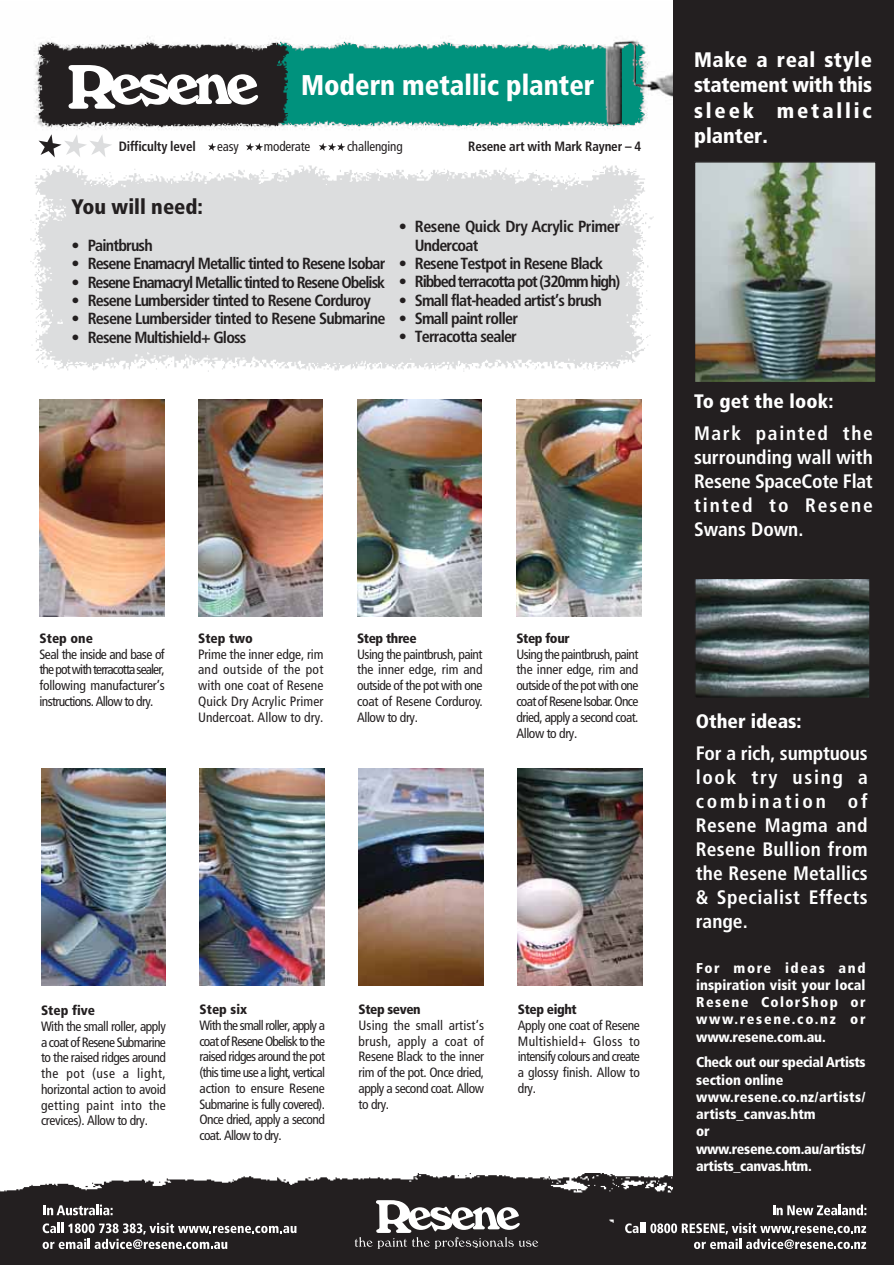
<style>
.page{position:relative;width:894px;height:1265px;background:#fff}
.page>*{position:absolute;margin:0;border:0;box-sizing:border-box;transform-origin:0 0}
.t1{font:900 condensed 28.5px "Frutiger";color:#fff;scale:.95 1}
.t2{font:900 condensed 21px/25.5px "Frutiger";letter-spacing:.015em;color:#fff;text-align:justify}
.t3{font:900 condensed 21px "Frutiger";color:#231f20}
.t4{font:700 condensed 19.5px/24px "Frutiger";letter-spacing:.005em;color:#fff;text-align:justify}
.t5{font:900 condensed 19.5px "Frutiger";color:#fff}
.t6{font:700 condensed 16.2px "Frutiger";letter-spacing:-.05em;color:#231f20}
.t7{font:700 condensed 16.2px/18.3px "Frutiger";letter-spacing:-.03em;color:#231f20}
.t8{font:700 condensed 16.2px "Frutiger";letter-spacing:-.07em;color:#231f20}
.t9{font:900 condensed 14.25px/17.2px "Frutiger";letter-spacing:-.01em;color:#fff;text-align:justify}
.t10{font:condensed 13.5px/15.8px "Frutiger";letter-spacing:-.03em;color:#231f20;text-align:justify}
.t11{font:900 condensed 13.5px "Frutiger";letter-spacing:-.03em;color:#231f20}
.t12{font:700 condensed 13.5px "Frutiger";letter-spacing:-.015em;color:#231f20}
.t13{font:condensed 13.5px "Frutiger";letter-spacing:-.01em;color:#231f20}
.t14{font:900 condensed 13.5px "Frutiger";color:#231f20}
</style>
<div class="page">
<img style="left:0;top:1173px;width:674px;height:91px">
<img style="left:39px;top:1px;width:635px;height:44px">
<svg style="left:355px;top:1200px;width:183px;height:48px"></svg>
<div style="left:674px;top:0;width:220px;height:1264px;background:#231f20"></div>
<img style="left:40px;top:401px;width:124px;height:215px">
<img style="left:198px;top:401px;width:125px;height:215px">
<img style="left:357px;top:401px;width:125px;height:215px">
<img style="left:516px;top:401px;width:125px;height:215px">
<img style="left:41px;top:768px;width:125px;height:218px">
<img style="left:200px;top:768px;width:124px;height:218px">
<img style="left:359px;top:768px;width:124px;height:218px">
<img style="left:518px;top:768px;width:125px;height:218px">
<img style="left:697px;top:580px;width:171px;height:116px">
<div style="left:694px;top:577px;width:177px;height:122px;border:2px solid #231f20"></div>
<img style="left:30px;top:45px;width:846px;height:356px">
<svg style="left:39px;top:134px;width:73px;height:23px"></svg>
<svg style="left:319px;top:143px;width:26px;height:8px"></svg>
<svg style="left:246px;top:143px;width:17px;height:8px"></svg>
<svg style="left:208px;top:143px;width:8px;height:8px"></svg>
<svg style="left:43px;top:1222px;width:254px;height:27px;background:#5b5859"></svg>
<svg style="left:625px;top:1222px;width:241px;height:27px"></svg>
<svg style="left:43px;top:1204px;width:70px;height:11px"></svg>
<svg style="left:773px;top:1204px;width:93px;height:11px"></svg>
<h1 class="t1" style="left:301px;top:74px;width:310px">Modern metallic planter</h1>
<p class="t12" style="left:119px;top:141px;width:79px">Difficulty level</p>
<p class="t10" style="left:217px;top:140px;width:23px">easy</p>
<p class="t13" style="left:264px;top:141px;width:48px">moderate</p>
<p class="t13" style="left:347px;top:141px;width:57px">challenging</p>
<p class="t12" style="left:468px;top:141px;width:175px">Resene art with Mark Rayner – 4</p>
<h2 class="t3" style="left:72px;top:198px;width:133px">You will need:</h2>
<p class="t6" style="left:72px;top:239px;width:83px">• Paintbrush</p>
<p class="t6" style="left:72px;top:257px;width:315px">• Resene Enamacryl Metallic tinted to Resene Isobar</p>
<p class="t6" style="left:72px;top:275px;width:315px">• Resene Enamacryl Metallic tinted to Resene Obelisk</p>
<p class="t6" style="left:72px;top:294px;width:301px">• Resene Lumbersider tinted to Resene Corduroy</p>
<p class="t6" style="left:72px;top:312px;width:315px">• Resene Lumbersider tinted to Resene Submarine</p>
<p class="t6" style="left:72px;top:330px;width:176px">• Resene Multishield+ Gloss</p>
<p class="t7" style="left:415px;top:219px;width:207px;text-indent:-16px">• Resene Quick Dry Acrylic Primer<br>Undercoat</p>
<p class="t6" style="left:399px;top:257px;width:206px">• Resene Testpot in Resene Black</p>
<p class="t8" style="left:399px;top:275px;width:223px">• Ribbed terracotta pot (320mm high)</p>
<p class="t6" style="left:399px;top:293px;width:205px">• Small flat-headed artist’s brush</p>
<p class="t6" style="left:399px;top:312px;width:121px">• Small paint roller</p>
<p class="t6" style="left:399px;top:330px;width:120px">• Terracotta sealer</p>
<p class="t11" style="left:40px;top:633px;width:55px">Step one</p>
<p class="t10" style="left:40px;top:647px;width:127px">Seal the inside and base of the pot with terracotta sealer, following manufacturer’s instructions. Allow to dry.</p>
<p class="t11" style="left:198px;top:633px;width:56px">Step two</p>
<p class="t10" style="left:198px;top:647px;width:127px">Prime the inner edge, rim and outside of the pot with one coat of Resene Quick Dry Acrylic Primer Undercoat. Allow to dry.</p>
<p class="t11" style="left:357px;top:633px;width:61px">Step three</p>
<p class="t10" style="left:357px;top:647px;width:127px">Using the paintbrush, paint the inner edge, rim and outside of the pot with one coat of Resene Corduroy.<br>Allow to dry.</p>
<p class="t11" style="left:516px;top:633px;width:55px">Step four</p>
<p class="t10" style="left:516px;top:647px;width:124px">Using the paintbrush, paint the inner edge, rim and outside of the pot with one coat of Resene Isobar. Once dried, apply a second coat.<br>Allow to dry.</p>
<p class="t14" style="left:41px;top:1005px;width:56px">Step five</p>
<p class="t10" style="left:41px;top:1019px;width:126px">With the small roller, apply a coat of Resene Submarine to the raised ridges around the pot (use a light, horizontal action to avoid getting paint into the crevices). Allow to dry.</p>
<p class="t11" style="left:200px;top:1004px;width:49px">Step six</p>
<p class="t10" style="left:200px;top:1018px;width:127px">With the small roller, apply a coat of Resene Obelisk to the raised ridges around the pot (this time use a light, vertical action to ensure Resene Submarine is fully covered).<br>Once dried, apply a second coat. Allow to dry.</p>
<p class="t11" style="left:359px;top:1004px;width:64px">Step seven</p>
<p class="t10" style="left:359px;top:1018px;width:127px">Using the small artist’s brush, apply a coat of Resene Black to the inner rim of the pot. Once dried, apply a second coat. Allow to dry.</p>
<p class="t11" style="left:518px;top:1004px;width:60px">Step eight</p>
<p class="t10" style="left:518px;top:1018px;width:124px">Apply one coat of Resene Multishield+ Gloss to intensify colours and create a glossy finish. Allow to dry.</p>
<h2 class="t2" style="left:694px;top:49px;width:179px">Make a real style statement with this sleek metallic planter.</h2>
<h3 class="t5" style="left:694px;top:393px;width:141px">To get the look:</h3>
<h3 class="t4" style="left:694px;top:423px;width:180px">Mark painted the surrounding wall with Resene SpaceCote Flat tinted to Resene Swans Down.</h3>
<h3 class="t5" style="left:696px;top:713px;width:107px">Other ideas:</h3>
<h3 class="t4" style="left:696px;top:743px;width:174px">For a rich, sumptuous look try using a combination of Resene Magma and Resene Bullion from the Resene Metallics &amp; Specialist Effects range.</h3>
<p class="t9" style="left:696px;top:960px;width:171px">For more ideas and inspiration visit your local Resene ColorShop or www.resene.co.nz or www.resene.com.au.</p>
<p class="t9" style="left:696px;top:1055px;width:171px;text-align:left">Check out our special Artists section online www.resene.co.nz/artists/ artists_canvas.htm<br>or www.resene.com.au/artists/ artists_canvas.htm.</p>
</div>
